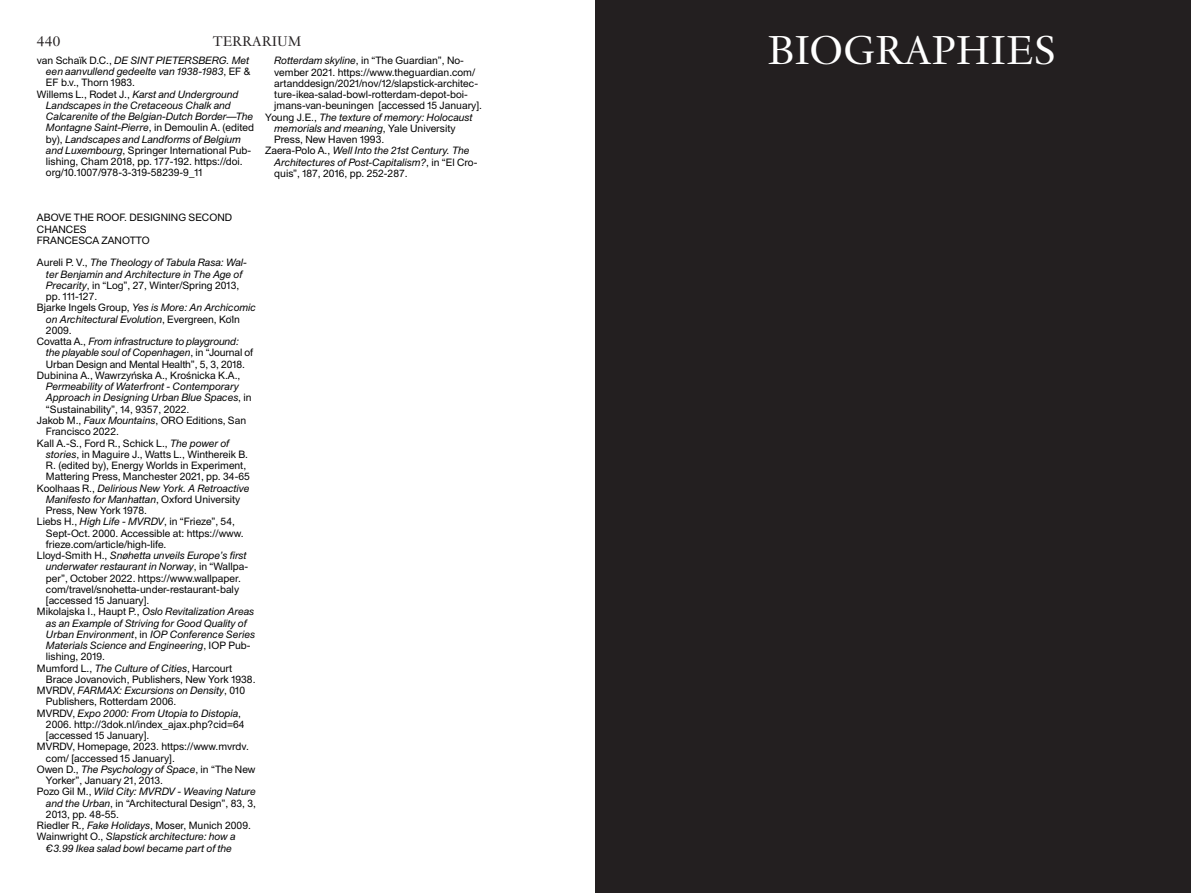
<style>
.page{position:relative;width:1191px;height:893px;background:#fff}
.page>*{position:absolute;margin:0;border:0;box-sizing:border-box;transform-origin:0 0}
.t1{font:41.25px "J Jannon";letter-spacing:.005em;color:#fff}
.t2{font:14.25px "J Jannon";letter-spacing:.005em;color:#231f20}
.TR-Reference{font:10.35px/11.2px "Union";color:#000}
.TR-Reference-2{font:italic 10.35px/11.2px "Union";color:#000}
.TR-REFERENCE_TITOLI{font:10.35px/11.2px "Union";color:#000}
.s1{font-style:normal}
.s2{font-style:italic}
.s3{font-family:"Times New Roman";font-style:normal}
</style>
<div class="page">
<div style="left:595px;top:0;width:596px;height:893px;background:#231f20"></div>
<h2 class="t2" style="left:37px;top:31px;width:25px">440</h2>
<h2 class="t2" style="left:213px;top:31px;width:90px">TERRARIUM</h2>
<p class="TR-Reference-2" style="left:37px;top:55px;width:214px"><span class="s1">van Schaïk D.C.,</span> DE SINT PIETERSBERG. Met</p>
<p class="TR-Reference" style="left:274px;top:55px;width:209px"><span class="s2">Rotterdam skyline</span>, in “The Guardian”, No&shy;vember 2021. https://www.theguardian.com/ artanddesign/2021/nov/12/slapstick-architec&shy;ture-ikea-salad-bowl-rotterdam-depot-boi&shy;jmans-van-beuningen [accessed 15 January].</p>
<p class="TR-Reference-2" style="left:274px;top:111px;width:200px;text-indent:-9px"><span class="s1">Young J.E.,</span> The texture of memory: Holocaust memorials and meaning<span class="s1">, Yale University<br>Press, New Haven 1993.</span></p>
<p class="TR-Reference-2" style="left:274px;top:145px;width:205px;text-indent:-9px"><span class="s1">Zaera-Polo A.,</span> Well Into the 21st Century. The<br>Architectures of Post-Capitalism?<span class="s1">, in “El Cro&shy;quis”, 187, 2016, pp. 252-287.</span></p>
<p class="TR-Reference-2" style="left:46px;top:66px;width:206px">een aanvullend gedeelte van 1938-1983<span class="s1">, EF &amp;<br>EF b.v., Thorn 1983.</span></p>
<p class="TR-Reference-2" style="left:46px;top:88px;width:210px;text-indent:-9px"><span class="s1">Willems L., Rodet J.,</span> Karst and Underground Landscapes in the Cretaceous Chalk and Calcarenite of the Belgian-Dutch Border—The Montagne Saint-Pierre<span class="s1">, in Demoulin A. (edited by),</span> Landscapes and Landforms of Belgium and Luxembourg<span class="s1">, Springer International Pub&shy;lishing, Cham 2018, pp. 177-192. https://doi. org/10.1007/978-3-319-58239-9_11</span></p>
<p class="TR-REFERENCE_TITOLI" style="left:37px;top:212px;width:197px">ABOVE THE ROOF. DESIGNING SECOND<br>CHANCES</p>
<p class="TR-REFERENCE_TITOLI" style="left:37px;top:235px;width:114px">FRANCESCA ZANOTTO</p>
<p class="TR-Reference-2" style="left:46px;top:257px;width:202px;text-indent:-9px"><span class="s1">Aureli P. V.,</span> The Theology of Tabula Rasa: Wal&shy;ter Benjamin and Architecture in The Age of Precarity<span class="s1">, in “Log”, 27, Winter/Spring 2013, pp. 111-127.</span></p>
<p class="TR-Reference-2" style="left:46px;top:302px;width:211px;text-indent:-9px"><span class="s1">Bjarke Ingels Group,</span> Yes is More: An Archicomic on Architectural Evolution<span class="s1">, Evergreen, Ko</span><span class="s3">̈</span><span class="s1">ln<br>2009.</span></p>
<p class="TR-Reference" style="left:46px;top:336px;width:209px;text-indent:-9px">Covatta A., <span class="s2">From infrastructure to playground: the playable soul of Copenhagen</span>, in “Journal of<br>Urban Design and Mental Health”, 5, 3, 2018.</p>
<p class="TR-Reference" style="left:46px;top:370px;width:207px;text-indent:-9px">Dubinina A., Wawrzyńska A., Krośnicka K.A., <span class="s2">Permeability of Waterfront - Contemporary Approach in Designing Urban Blue Spaces</span>, in “Sustainability”, 14, 9357, 2022.</p>
<p class="TR-Reference" style="left:46px;top:415px;width:202px;text-indent:-9px">Jakob M., <span class="s2">Faux Mountains</span>, ORO Editions, San<br>Francisco 2022.</p>
<p class="TR-Reference" style="left:46px;top:437px;width:205px;text-indent:-9px">Kall A.-S., Ford R., Schick L., <span class="s2">The power of stories</span>, in Maguire J., Watts L., Winthereik B.<br>R. (edited by), Energy Worlds in Experiment, Mattering Press, Manchester 2021, pp. 34-65</p>
<p class="TR-Reference-2" style="left:46px;top:482px;width:205px;text-indent:-9px"><span class="s1">Koolhaas R.,</span> Delirious New York. A Retroactive<br>Manifesto for Manhattan<span class="s1">, Oxford University<br>Press, New York 1978.</span></p>
<p class="TR-Reference" style="left:46px;top:516px;width:199px;text-indent:-9px">Liebs H., <span class="s2">High Life - MVRDV</span>, in “Frieze”, 54,<br>Sept-Oct. 2000. Accessible at: https://www. frieze.com/article/high-life.</p>
<p class="TR-Reference" style="left:46px;top:550px;width:204px;text-indent:-9px">Lloyd-Smith H., <span class="s2">Snøhetta unveils Europe’s first underwater restaurant in Norway</span>, in “Wallpa&shy;per”, October 2022. https://www.wallpaper. com/travel/snohetta-under-restaurant-baly [accessed 15 January].</p>
<p class="TR-Reference-2" style="left:46px;top:606px;width:210px;text-indent:-9px"><span class="s1">Mikolajska I., Haupt P.,</span> Oslo Revitalization Areas as an Example of Striving for Good Quality of Urban Environment<span class="s1">, in</span> IOP Conference Series Materials Science and Engineering<span class="s1">, IOP Pub&shy;lishing, 2019.</span></p>
<p class="TR-Reference" style="left:46px;top:662px;width:211px;text-indent:-9px">Mumford L., <span class="s2">The Culture of Cities</span>, Harcourt<br>Brace Jovanovich, Publishers, New York 1938.</p>
<p class="TR-Reference" style="left:46px;top:685px;width:201px;text-indent:-9px">MVRDV, <span class="s2">FARMAX: Excursions on Density</span>, 010<br>Publishers, Rotterdam 2006.</p>
<p class="TR-Reference" style="left:46px;top:707px;width:200px;text-indent:-9px">MVRDV, <span class="s2">Expo 2000: From Utopia to Distopia</span>,<br>2006. http://3dok.nl/index_ajax.php?cid=64 [accessed 15 January].</p>
<p class="TR-Reference" style="left:46px;top:741px;width:204px;text-indent:-9px">MVRDV, Homepage, 2023. https://www.mvrdv. com/ [accessed 15 January].</p>
<p class="TR-Reference" style="left:46px;top:763px;width:211px;text-indent:-9px">Owen D., <span class="s2">The Psychology of Space</span>, in “The New<br>Yorker”, January 21, 2013.</p>
<p class="TR-Reference" style="left:46px;top:786px;width:212px;text-align:justify;text-indent:-9px">Pozo Gil M., <span class="s2">Wild City: MVRDV - Weaving Nature and the Urban</span>, in “Architectural Design”, 83, 3, 2013, pp. 48-55.</p>
<p class="TR-Reference" style="left:37px;top:820px;width:215px">Riedler R<span class="s2">., Fake Holidays</span>, Moser, Munich 2009.</p>
<p class="TR-Reference-2" style="left:37px;top:831px;width:200px;text-align:center"><span class="s1">Wainwright O.,</span> Slapstick architecture: how a €3.99 Ikea salad bowl became part of the</p>
<p class="t1" style="left:767px;top:20px;width:290px">BIOGRAPHIES</p>
</div>
